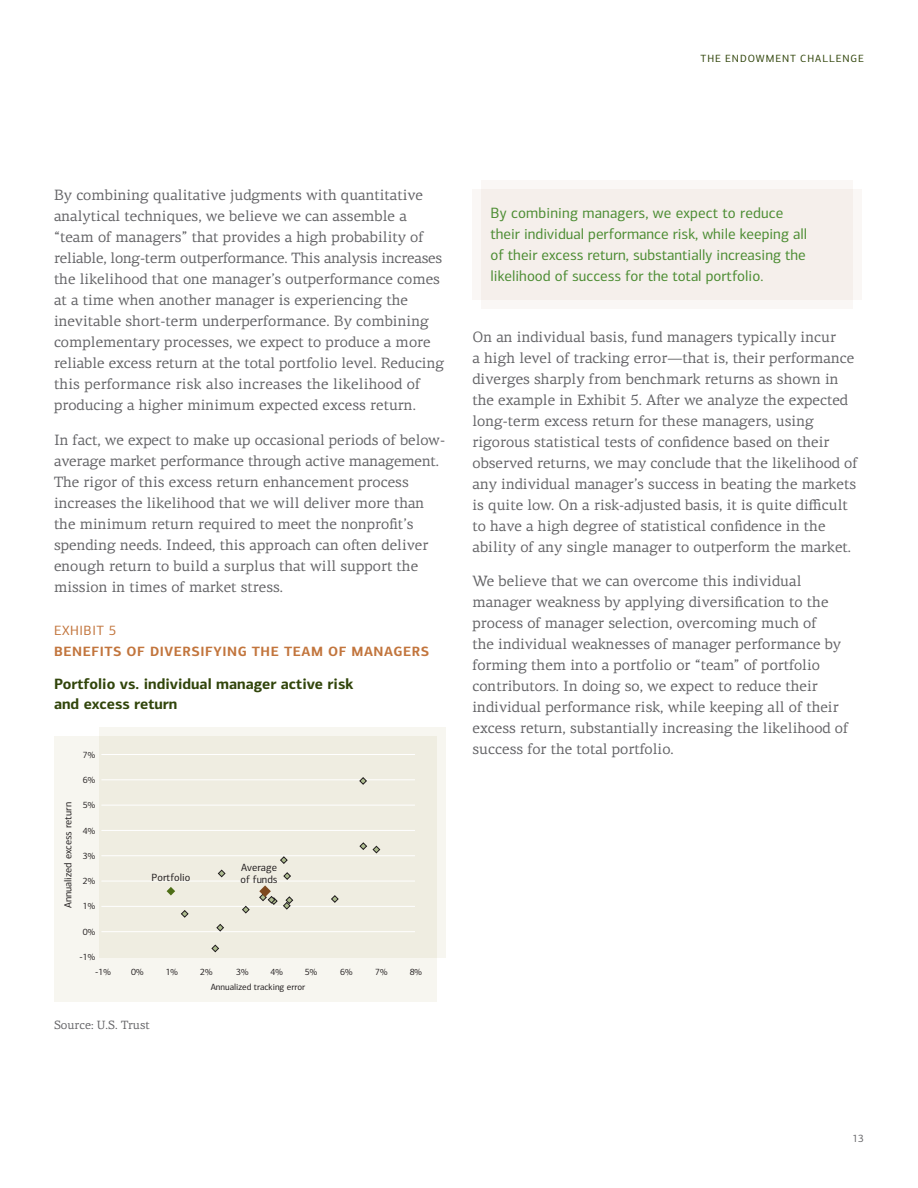
<style>
.page{position:relative;width:918px;height:1188px;background:#fff}
.page>*{position:absolute;margin:0;border:0;box-sizing:border-box;transform-origin:0 0}
.t1{font:15px/21px "Connections Serif";color:#636366}
.t2{font:15px/21px "Connections";color:#4f9236}
.t3{font:700 15px/19.5px "Connections";color:#31450b}
.t4{font:700 13.5px "Connections";letter-spacing:.04em;color:#c2753d}
.t5{font:13.5px "Connections";letter-spacing:.04em;color:#c2753d}
.t6{font:12px "Connections Serif";color:#636366}
.t7{font:10.5px "Connections";color:#231f20}
.t8{font:10.5px "Connections";letter-spacing:.095em;color:#31450b}
.t9{font:10.5px "Connections";color:#636366}
.t10{font:10.2px "Connections";color:#231f20}
.t11{font:9px "Connections";color:#231f20}
</style>
<div class="page">
<div style="left:472px;top:189px;width:390px;height:111px;background:#faf7f5"></div>
<div style="left:54px;top:736px;width:382px;height:266px;background:#f7f6f0"></div>
<div style="left:99px;top:728px;width:347px;height:230px;background:linear-gradient(to right,#efede1,#f0eee3)"></div>
<hr style="left:101px;top:931px;width:314px;height:1px;background:#fff">
<hr style="left:101px;top:906px;width:314px;height:1px;background:#fff">
<hr style="left:101px;top:881px;width:314px;height:1px;background:#fff">
<hr style="left:101px;top:855px;width:314px;height:1px;background:#fff">
<hr style="left:101px;top:830px;width:314px;height:1px;background:#fff">
<hr style="left:101px;top:805px;width:314px;height:1px;background:#fff">
<hr style="left:101px;top:779px;width:314px;height:1px;background:#fff">
<hr style="left:101px;top:754px;width:314px;height:1px;background:#fff">
<svg style="left:218px;top:870px;width:7px;height:7px"></svg>
<svg style="left:280px;top:856px;width:8px;height:8px"></svg>
<svg style="left:360px;top:842px;width:7px;height:8px"></svg>
<svg style="left:359px;top:777px;width:8px;height:8px"></svg>
<svg style="left:373px;top:846px;width:7px;height:7px"></svg>
<svg style="left:331px;top:895px;width:8px;height:8px"></svg>
<svg style="left:242px;top:906px;width:8px;height:7px"></svg>
<svg style="left:181px;top:910px;width:7px;height:8px"></svg>
<svg style="left:217px;top:924px;width:7px;height:7px"></svg>
<svg style="left:212px;top:945px;width:7px;height:7px"></svg>
<svg style="left:167px;top:887px;width:8px;height:8px"></svg>
<svg style="left:259px;top:872px;width:34px;height:37px"></svg>
<div style="left:482px;top:180px;width:372px;height:129px;background:#f5efeb"></div>
<p class="t8" style="left:700px;top:52px;width:165px">THE ENDOWMENT CHALLENGE</p>
<p class="t1" style="left:54px;top:185px;width:392px">By combining qualitative judgments with quantitative analytical techniques, we believe we can assemble a “team of managers” that provides a high probability of reliable, long-term outperformance. This analysis increases the likelihood that one manager’s outperformance comes at a time when another manager is experiencing the inevitable short-term underperformance. By combining complementary processes, we expect to produce a more reliable excess return at the total portfolio level. Reducing this performance risk also increases the likelihood of producing a higher minimum expected excess return.</p>
<p class="t1" style="left:54px;top:429px;width:393px">In fact, we expect to make up occasional periods of below&shy;average market performance through active management.<br>The rigor of this excess return enhancement process increases the likelihood that we will deliver more than the minimum return required to meet the nonprofit’s spending needs. Indeed, this approach can often deliver enough return to build a surplus that will support the mission in times of market stress.</p>
<p class="t5" style="left:54px;top:623px;width:64px">Exhibit 5</p>
<p class="t4" style="left:54px;top:643px;width:377px">Benefits of diversi fyi ng the team of managers</p>
<p class="t3" style="left:54px;top:674px;width:301px">Portfolio vs. individual manager active risk and excess return</p>
<p class="t10" style="left:62px;top:908px;width:108px;rotate:-90deg">Annualized excess return</p>
<p class="t11" style="left:83px;top:749px;width:14px">7%</p>
<p class="t11" style="left:83px;top:775px;width:14px">6%</p>
<p class="t11" style="left:83px;top:800px;width:14px">5%</p>
<p class="t11" style="left:83px;top:825px;width:14px">4%</p>
<p class="t11" style="left:83px;top:850px;width:14px">3%</p>
<p class="t11" style="left:83px;top:876px;width:14px">2%</p>
<p class="t11" style="left:83px;top:901px;width:14px">1%</p>
<p class="t11" style="left:83px;top:926px;width:14px">0%</p>
<p class="t11" style="left:80px;top:952px;width:17px">-1%</p>
<p class="t7" style="left:241px;top:862px;width:37px">Average</p>
<p class="t7" style="left:152px;top:871px;width:40px">Portfolio</p>
<p class="t7" style="left:241px;top:874px;width:38px">of funds</p>
<p class="t11" style="left:95px;top:966px;width:17px">-1%</p>
<p class="t11" style="left:131px;top:966px;width:14px">0%</p>
<p class="t11" style="left:166px;top:966px;width:14px">1%</p>
<p class="t11" style="left:200px;top:966px;width:14px">2%</p>
<p class="t11" style="left:236px;top:966px;width:14px">3%</p>
<p class="t11" style="left:270px;top:966px;width:14px">4%</p>
<p class="t11" style="left:305px;top:966px;width:14px">5%</p>
<p class="t11" style="left:340px;top:966px;width:14px">6%</p>
<p class="t11" style="left:375px;top:966px;width:14px">7%</p>
<p class="t11" style="left:410px;top:966px;width:14px">8%</p>
<p class="t11" style="left:211px;top:981px;width:96px">Annualized tracking error</p>
<p class="t6" style="left:54px;top:1018px;width:97px">Source: U.S. Trust</p>
<p class="t2" style="left:490px;top:203px;width:318px">By combining managers, we expect to reduce their individual performance risk, while keeping all of their excess return, substantially increasing the likelihood of success for the total portfolio.</p>
<p class="t1" style="left:472px;top:327px;width:387px">On an individual basis, fund managers typically incur<br>a high level of tracking error—that is, their performance diverges sharply from benchmark returns as shown in the example in Exhibit 5. After we analyze the expected long-term excess return for these managers, using rigorous statistical tests of confidence based on their observed returns, we may conclude that the likelihood of any individual manager’s success in beating the markets is quite low. On a risk-adjusted basis, it is quite difficult to have a high degree of statistical confidence in the ability of any single manager to outperform the market.</p>
<p class="t1" style="left:472px;top:571px;width:377px">We believe that we can overcome this individual manager weakness by applying diversification to the process of manager selection, overcoming much of<br>the individual weaknesses of manager performance by forming them into a portfolio or “team” of portfolio contributors. In doing so, we expect to reduce their individual performance risk, while keeping all of their excess return, substantially increasing the likelihood of success for the total portfolio.</p>
<p class="t9" style="left:852px;top:1132px;width:13px">13</p>
</div>
